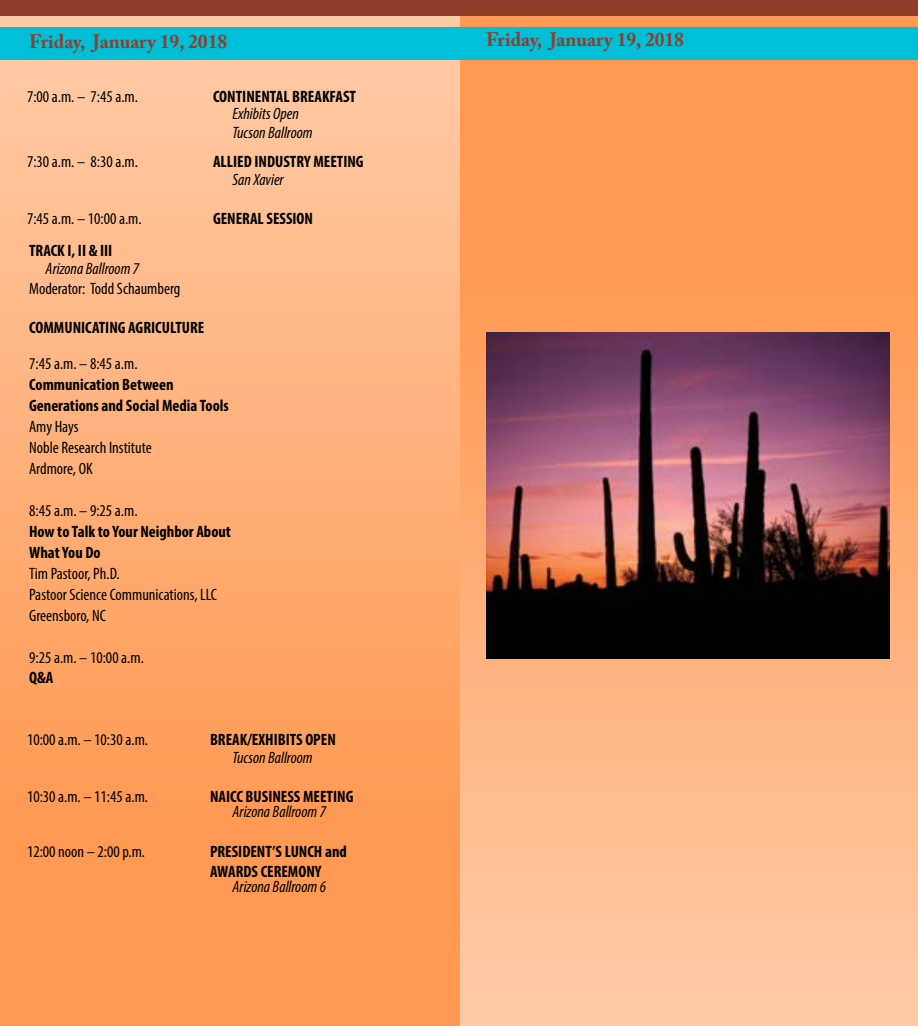
<style>
.page{position:relative;width:918px;height:1026px;background:#fff}
.page>*{position:absolute;margin:0;border:0;box-sizing:border-box;transform-origin:0 0}
.t1{font:700 19.5px "Adobe Caslon Pro";color:#913e2b}
.t2{font:condensed 16.5px/21px "Myriad Pro";color:#000}
.t3{font:700 condensed 16.5px/21px "Myriad Pro";color:#000}
.t4{font:italic condensed 16.5px/19.8px "Myriad Pro";color:#000}
</style>
<div class="page">
<div style="left:459px;top:0;width:459px;height:1026px;background:linear-gradient(to bottom,#fe8d40,#ffc9a3)"></div>
<div style="left:0;top:0;width:460px;height:1026px;background:linear-gradient(to bottom,#ffcaa6,#ff9146)"></div>
<div style="left:0;top:0;width:472px;height:15px;background:#913e2b"></div>
<div style="left:0;top:27px;width:918px;height:32px;background:#00bfd6"></div>
<div style="left:446px;top:0;width:472px;height:15px;background:#913e2b"></div>
<img style="left:486px;top:333px;width:404px;height:326px">
<p class="t1" style="left:29px;top:30px;width:200px">Friday, January 19, 2018</p>
<p class="t2" style="left:27px;top:86px;width:112px">7:00 a.m. – 7:45 a.m.</p>
<p class="t3" style="left:213px;top:86px;width:145px">CONTINENTAL BREAKFAST</p>
<p class="t4" style="left:233px;top:103px;width:82px">Exhibits Open<br>Tucson Ballroom</p>
<p class="t2" style="left:27px;top:151px;width:112px">7:30 a.m. – 8:30 a.m.</p>
<p class="t3" style="left:213px;top:151px;width:152px">ALLIED INDUSTRY MEETING</p>
<p class="t4" style="left:233px;top:170px;width:53px">San Xavier</p>
<p class="t2" style="left:27px;top:208px;width:116px">7:45 a.m. – 10:00 a.m.</p>
<p class="t3" style="left:213px;top:208px;width:102px">GENERAL SESSION</p>
<p class="t3" style="left:29px;top:240px;width:85px">TRACK I, II &amp; III</p>
<p class="t4" style="left:46px;top:259px;width:95px">Arizona Ballroom 7</p>
<p class="t2" style="left:29px;top:278px;width:153px">Moderator: Todd Schaumberg</p>
<p class="t3" style="left:29px;top:317px;width:177px">COMMUNICATING AGRICULTURE</p>
<p class="t2" style="left:29px;top:353px;width:110px">7:45 a.m. – 8:45 a.m.</p>
<p class="t3" style="left:29px;top:374px;width:201px">Communication Between<br>Generations and Social Media Tools</p>
<p class="t2" style="left:29px;top:416px;width:124px">Amy Hays<br>Noble Research Institute<br>Ardmore, OK</p>
<p class="t2" style="left:29px;top:500px;width:110px">8:45 a.m. – 9:25 a.m.</p>
<p class="t3" style="left:29px;top:521px;width:203px">How to Talk to Your Neighbor About<br>What You Do</p>
<p class="t2" style="left:29px;top:563px;width:189px">Tim Pastoor, Ph.D.<br>Pastoor Science Communications, LLC<br>Greensboro, NC</p>
<p class="t2" style="left:29px;top:647px;width:116px">9:25 a.m. – 10:00 a.m.</p>
<p class="t3" style="left:29px;top:666px;width:26px">Q&amp;A</p>
<p class="t2" style="left:27px;top:728px;width:123px">10:00 a.m. – 10:30 a.m.</p>
<p class="t3" style="left:210px;top:728px;width:127px">BREAK/EXHIBITS OPEN</p>
<p class="t4" style="left:233px;top:747px;width:82px">Tucson Ballroom</p>
<p class="t2" style="left:27px;top:786px;width:123px">10:30 a.m. – 11:45 a.m.</p>
<p class="t3" style="left:210px;top:786px;width:145px">NAICC BUSINESS MEETING</p>
<p class="t4" style="left:233px;top:802px;width:95px">Arizona Ballroom 7</p>
<p class="t2" style="left:27px;top:841px;width:120px">12:00 noon – 2:00 p.m.</p>
<p class="t3" style="left:210px;top:841px;width:139px;line-height:19.8px">PRESIDENT’S LUNCH and<br>AWARDS CEREMONY</p>
<p class="t4" style="left:233px;top:876px;width:95px">Arizona Ballroom 6</p>
<p class="t1" style="left:486px;top:28px;width:200px">Friday, January 19, 2018</p>
</div>
